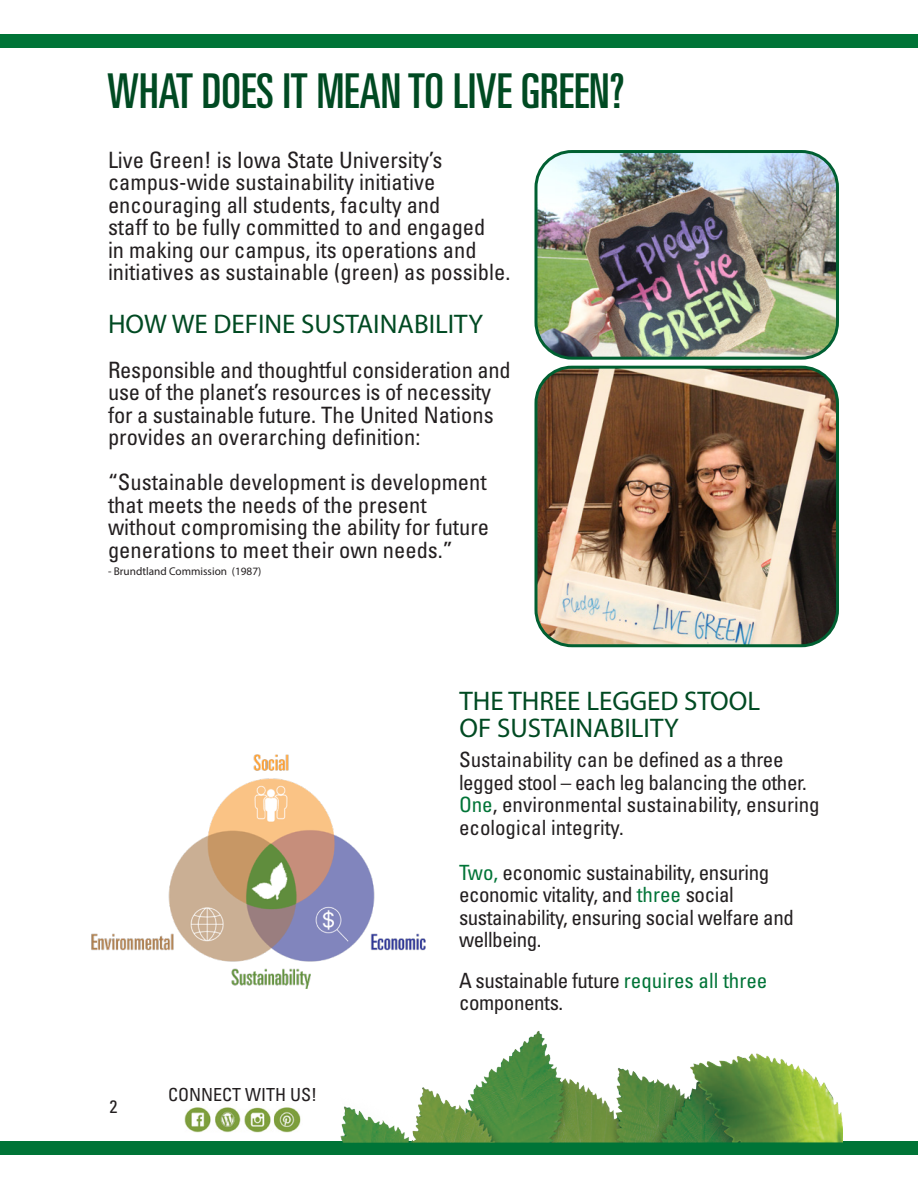
<style>
.page{position:relative;width:918px;height:1188px;background:#fff}
.page>*{position:absolute;margin:0;border:0;box-sizing:border-box;transform-origin:0 0}
.t1{font:ultra-condensed 48px "Univers LT Std";color:#004a22}
.Subheader{font:27px/27px "Myriad Pro";color:#004a22}
.Body__Black__7_5{font:condensed 22.5px/22.5px "Univers LT Std";color:#231f20}
.Body__Black__7_5-2{font:condensed 21px/22.5px "Univers LT Std";letter-spacing:-.02em;color:#231f20}
.Body__Black__7_5-3{font:condensed 21px/22.5px "Univers LT Std";color:#231f20}
.t2{font:condensed 18px "Univers LT Std";color:#231f20}
.t3{font:11.4px "Myriad Pro";color:#231f20}
.s1{color:#007437}
</style>
<div class="page">
<img style="left:184px;top:1107px;width:90px;height:26px">
<img style="left:274px;top:1107px;width:27px;height:26px">
<svg style="left:917px;top:1142px;width:1px;height:13px"></svg>
<div style="left:0;top:1142px;width:917px;height:13px;background:#007437"></div>
<img style="left:318px;top:1030px;width:524px;height:113px">
<div style="left:0;top:35px;width:918px;height:13px;background:#007437"></div>
<img style="left:538px;top:154px;width:297px;height:202px">
<div style="left:534px;top:150px;width:305px;height:210px;border:3px solid #006032;border-radius:36px"></div>
<img style="left:538px;top:367px;width:298px;height:279px">
<div style="left:534px;top:366px;width:305px;height:281px;border:3px solid #006032;border-radius:36px"></div>
<img style="left:91px;top:754px;width:335px;height:235px">
<p class="t1" style="left:107px;top:64px;width:519px">WHAT DOES IT MEAN TO LIVE GREEN?</p>
<p class="Body__Black__7_5" style="left:108px;top:148px;width:336px">Live Green! is Iowa State University’s</p>
<p class="Body__Black__7_5" style="left:108px;top:171px;width:379px">campus-wide sustainability initiative encouraging all students, faculty and staff to be fully committed to and engaged</p>
<p class="Body__Black__7_5" style="left:108px;top:238px;width:404px">in making our campus, its operations and initiatives as sustainable (green) as possible.</p>
<p class="Subheader" style="left:108px;top:310px;width:377px">HOW WE DEFINE SUSTAINABILITY</p>
<p class="Body__Black__7_5" style="left:108px;top:358px;width:404px">Responsible and thoughtful consideration and use of the planet’s resources is of necessity for a sustainable future. The United Nations provides an overarching definition:</p>
<p class="Body__Black__7_5" style="left:108px;top:471px;width:383px">“Sustainable development is development that meets the needs of the present without compromising the ability for future generations to meet their own needs.”</p>
<p class="t3" style="left:108px;top:564px;width:155px">- Brundtland Commission (1987)</p>
<p class="t2" style="left:109px;top:1096px;width:9px">2</p>
<p class="t2" style="left:168px;top:1083px;width:151px">CONNECT WITH US!</p>
<p class="Subheader" style="left:460px;top:687px;width:302px">THE THREE LEGGED STOOL<br>OF SUSTAINABILITY</p>
<p class="Body__Black__7_5-3" style="left:459px;top:748px;width:362px">Sustainability can be defined as a three legged stool – each leg balancing the other.<br><span class="s1">One</span>, environmental sustainability, ensuring ecological integrity.</p>
<p class="Body__Black__7_5-2" style="left:459px;top:861px;width:336px"><span class="s1">Two,</span> economic sustainability, ensuring economic vitality, and <span class="s1">three</span> social sustainability, ensuring social welfare and wellbeing.</p>
<p class="Body__Black__7_5-2" style="left:459px;top:969px;width:310px">A sustainable future <span class="s1">requires all three </span>components.</p>
</div>
